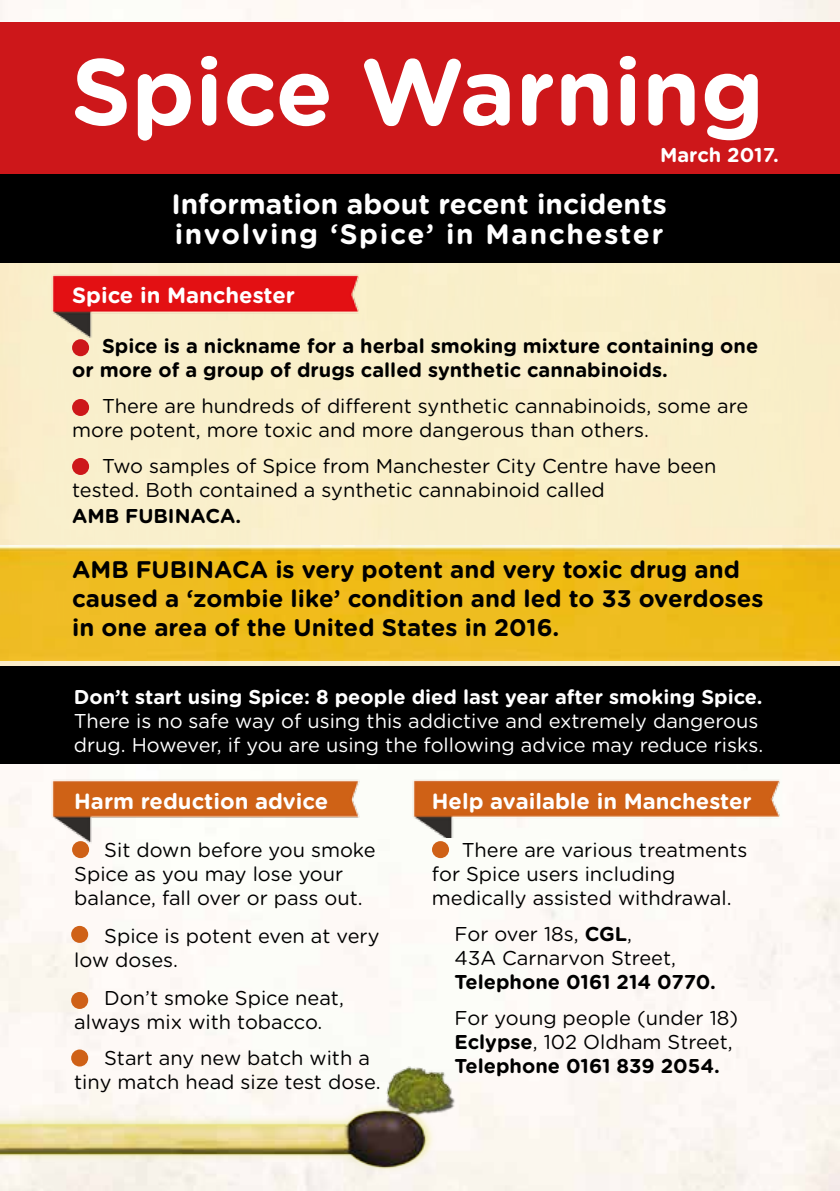
<style>
.page{position:relative;width:840px;height:1191px;background:#fff}
.page>*{position:absolute;margin:0;border:0;box-sizing:border-box;transform-origin:0 0}
.t1{font:700 94px "Gotham Rounded";color:#fff}
.t2{font:700 28px/30px "Gotham Rounded";color:#fff}
.t3{font:700 24px/28.8px "Gotham Rounded";color:#000}
.t4{font:700 22px "Gotham Rounded";color:#fff}
.t5{font:20px/24px "Gotham Rounded";color:#000}
.t6{font:700 20px/24px "Gotham Rounded";color:#000}
.t7{font:20px/24px "Gotham Rounded";color:#fff}
.t8{font:700 20px "Gotham Rounded";color:#fff}
.s1{font-weight:700}
</style>
<div class="page">
<div style="left:0;top:0;width:839px;height:1191px;background:#fdf9f6"></div>
<div style="left:0;top:262px;width:839px;height:404px;background:#f9efcb"></div>
<div style="left:0;top:666px;width:839px;height:98px;background:#000"></div>
<div style="left:0;top:23px;width:839px;height:151px;background:#cd171a"></div>
<img style="left:0;top:545px;width:839px;height:115px">
<img style="left:40px;top:262px;width:567px;height:77px">
<div style="left:0;top:174px;width:839px;height:88px;background:#000"></div>
<img style="left:40px;top:765px;width:361px;height:98px">
<img style="left:0;top:1058px;width:469px;height:121px">
<div style="left:72px;top:399px;width:17px;height:17px;background:#cd171a;border-radius:50%"></div>
<div style="left:72px;top:458px;width:17px;height:17px;background:#cd171a;border-radius:50%"></div>
<div style="left:72px;top:841px;width:17px;height:17px;background:#cf6117;border-radius:50%"></div>
<div style="left:71px;top:926px;width:17px;height:17px;background:#cf6117;border-radius:50%"></div>
<div style="left:71px;top:992px;width:17px;height:17px;background:#cf6117;border-radius:50%"></div>
<div style="left:71px;top:1049px;width:17px;height:17px;background:#cf6117;border-radius:50%"></div>
<img style="left:401px;top:765px;width:438px;height:72px">
<div style="left:432px;top:841px;width:17px;height:17px;background:#cf6117;border-radius:50%"></div>
<div style="left:72px;top:339px;width:17px;height:17px;background:#cd171a;border-radius:50%"></div>
<h1 class="t1" style="left:71px;top:23px;width:694px">Spice Warning</h1>
<p class="t8" style="left:659px;top:141px;width:120px">March 2017.</p>
<h2 class="t2" style="left:171px;top:188px;width:496px">Information about recent incidents involving ‘Spice’ in Manchester</h2>
<p class="t4" style="left:72px;top:279px;width:224px">Spice in Manchester</p>
<p class="t6" style="left:72px;top:333px;width:687px;text-indent:30px">Spice is a nickname for a herbal smoking mixture containing one or more of a group of drugs called synthetic cannabinoids.</p>
<p class="t5" style="left:72px;top:393px;width:677px;text-indent:30px">There are hundreds of different synthetic cannabinoids, some are more potent, more toxic and more dangerous than others.</p>
<p class="t5" style="left:72px;top:453px;width:645px;text-indent:30px">Two samples of Spice from Manchester City Centre have been tested. Both contained a synthetic cannabinoid called</p>
<p class="t6" style="left:72px;top:503px;width:170px">AMB FUBINACA.</p>
<p class="t3" style="left:72px;top:554px;width:692px">AMB FUBINACA is very potent and very toxic drug and caused a ‘zombie like’ condition and led to 33 overdoses in one area of the United States in 2016.</p>
<p class="t8" style="left:74px;top:682px;width:690px">Don’t start using Spice: 8 people died last year after smoking Spice.</p>
<p class="t7" style="left:74px;top:708px;width:690px">There is no safe way of using this addictive and extremely dangerous drug. However, if you are using the following advice may reduce risks.</p>
<p class="t4" style="left:74px;top:785px;width:255px">Harm reduction advice</p>
<p class="t5" style="left:74px;top:836px;width:303px;text-indent:30px">Sit down before you smoke<br>Spice as you may lose your balance, fall over or pass out.</p>
<p class="t5" style="left:74px;top:922px;width:306px;text-indent:30px">Spice is potent even at very low doses.</p>
<p class="t5" style="left:74px;top:985px;width:271px;text-indent:30px">Don’t smoke Spice neat, always mix with tobacco.</p>
<p class="t5" style="left:74px;top:1045px;width:308px;text-indent:30px">Start any new batch with a tiny match head size test dose.</p>
<p class="t4" style="left:431px;top:785px;width:321px">Help available in Manchester</p>
<p class="t5" style="left:431px;top:836px;width:317px;text-indent:30px">There are various treatments for Spice users including medically assisted withdrawal.</p>
<p class="t5" style="left:454px;top:920px;width:223px">For over 18s, <span class="s1">CGL</span>,<br>43A Carnarvon Street,</p>
<p class="t6" style="left:454px;top:969px;width:262px">Telephone 0161 214 0770.</p>
<p class="t5" style="left:454px;top:1004px;width:285px">For young people (under 18)<br><span class="s1">Eclypse</span>, 102 Oldham Street,<br><span class="s1">Telephone 0161 839 2054.</span></p>
</div>
